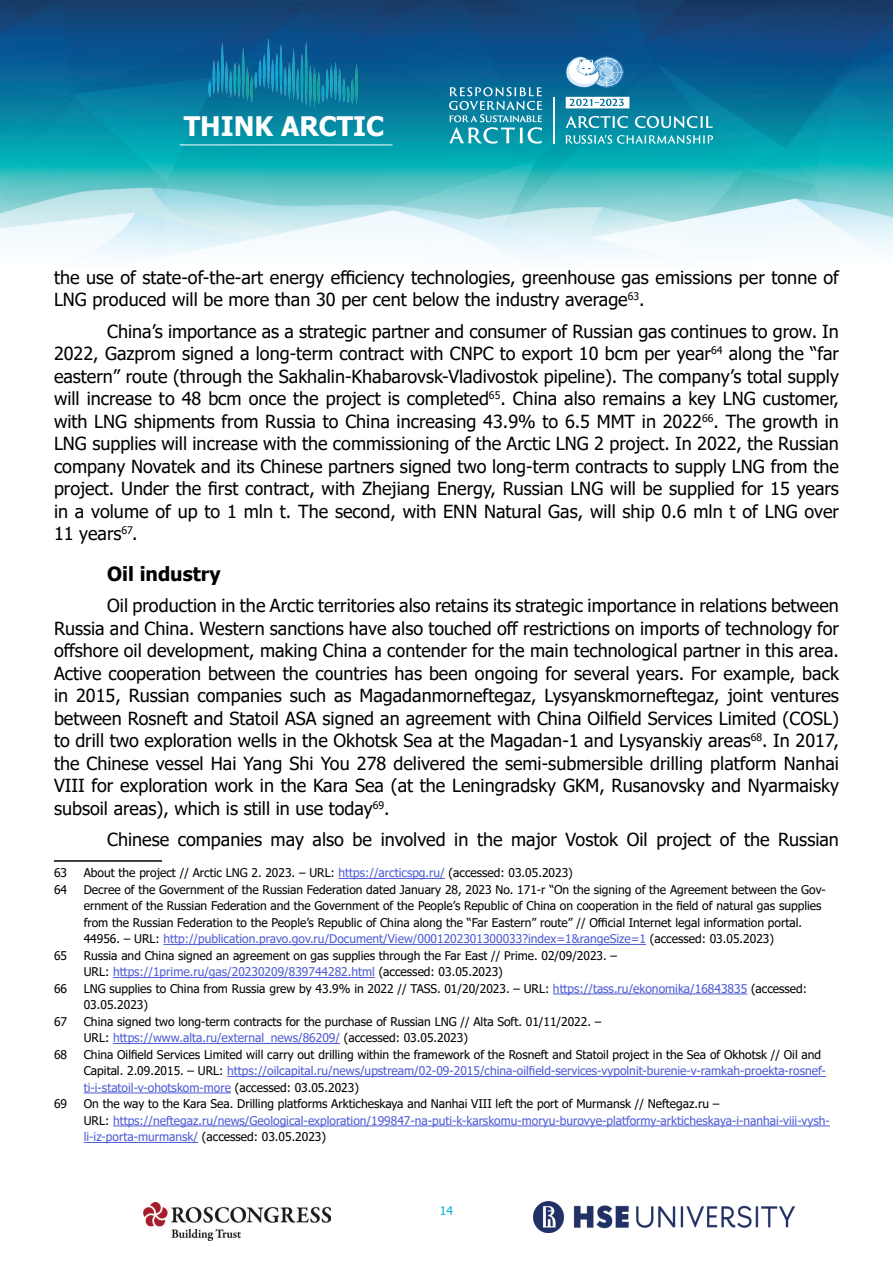
<style>
.page{position:relative;width:893px;height:1263px;background:#fff}
.page>*{position:absolute;margin:0;border:0;box-sizing:border-box;transform-origin:0 0}
.t1{font:700 26.85px "Tahoma";color:#fff}
.заголовок_нумер{font:700 19.5px "Tahoma";color:#000}
.Основной_текст{font:18px/22.5px "Tahoma";color:#000;text-align:justify}
.сноски{font:12px/16.5px "Tahoma";color:#000}
.сноски-2{font:12px/16.5px "Tahoma";color:#4f5cd6}
.t2{font:12px "Tahoma";color:#00b5da}
.s1{color:#4f5cd6}
.s2{color:#000}
</style>
<div class="page">
<img style="left:534px;top:1201px;width:261px;height:31px">
<img style="left:143px;top:1202px;width:187px;height:38px">
<img style="left:0;top:0;width:893px;height:260px">
<img style="left:201px;top:34px;width:166px;height:79px">
<hr style="left:180px;top:145px;width:212px;height:1px;background:#fff">
<hr style="left:553px;top:97px;width:2px;height:47px;background:#fff">
<svg style="left:566px;top:116px;width:62px;height:12px"></svg>
<svg style="left:635px;top:116px;width:78px;height:12px"></svg>
<svg style="left:566px;top:135px;width:147px;height:9px"></svg>
<svg style="left:566px;top:97px;width:63px;height:11px"></svg>
<svg style="left:449px;top:87px;width:93px;height:57px;background:#3d9eb5"></svg>
<svg style="left:564px;top:56px;width:59px;height:32px"></svg>
<hr style="left:54px;top:860px;width:108px;height:2px;background:#000">
<hr style="left:339px;top:878px;width:106px;height:1px;background:#4f5cd6">
<hr style="left:163px;top:944px;width:483px;height:1px;background:#4f5cd6">
<hr style="left:113px;top:977px;width:262px;height:1px;background:#4f5cd6">
<hr style="left:553px;top:993px;width:194px;height:1px;background:#4f5cd6">
<hr style="left:113px;top:1043px;width:227px;height:1px;background:#4f5cd6">
<hr style="left:227px;top:1076px;width:599px;height:1px;background:#4f5cd6">
<hr style="left:84px;top:1092px;width:147px;height:1px;background:#4f5cd6">
<hr style="left:113px;top:1125px;width:717px;height:1px;background:#4f5cd6">
<hr style="left:84px;top:1142px;width:114px;height:1px;background:#4f5cd6">
<h1 class="t1" style="left:184px;top:107px;width:202px">THINK ARCTIC</h1>
<p class="Основной_текст" style="left:54px;top:267px;width:786px">the use of state-of-the-art energy efficiency technologies, greenhouse gas emissions per tonne of<br>LNG produced will be more than 30 per cent below the industry average<sup>63</sup>.</p>
<p class="Основной_текст" style="left:54px;top:321px;width:786px;text-indent:53px">China’s importance as a strategic partner and consumer of Russian gas continues to grow. In 2022, Gazprom signed a long-term contract with CNPC to export 10 bcm per year<sup>64</sup> along the “far eastern” route (through the Sakhalin-Khabarovsk-Vladivostok pipeline). The company’s total supply will increase to 48 bcm once the project is completed<sup>65</sup>. China also remains a key LNG customer, with LNG shipments from Russia to China increasing 43.9% to 6.5 MMT in 2022<sup>66</sup>. The growth in LNG supplies will increase with the commissioning of the Arctic LNG 2 project. In 2022, the Russian company Novatek and its Chinese partners signed two long-term contracts to supply LNG from the project. Under the first contract, with Zhejiang Energy, Russian LNG will be supplied for 15 years in a volume of up to 1 mln t. The second, with ENN Natural Gas, will ship 0.6 mln t of LNG over 11 years<sup>67</sup>.</p>
<p class="заголовок_нумер" style="left:107px;top:560px;width:115px">Oil industry</p>
<p class="Основной_текст" style="left:54px;top:595px;width:786px;text-indent:53px">Oil production in the Arctic territories also retains its strategic importance in relations between Russia and China. Western sanctions have also touched off restrictions on imports of technology for offshore oil development, making China a contender for the main technological partner in this area.<br>Active cooperation between the countries has been ongoing for several years. For example, back in 2015, Russian companies such as Magadanmorneftegaz, Lysyanskmorneftegaz, joint ventures between Rosneft and Statoil ASA signed an agreement with China Oilfield Services Limited (COSL) to drill two exploration wells in the Okhotsk Sea at the Magadan-1 and Lysyanskiy areas<sup>68</sup>. In 2017, the Chinese vessel Hai Yang Shi You 278 delivered the semi-submersible drilling platform Nanhai VIII for exploration work in the Kara Sea (at the Leningradsky GKM, Rusanovsky and Nyarmaisky subsoil areas), which is still in use today<sup>69</sup>.</p>
<p class="Основной_текст" style="left:107px;top:829px;width:733px">Chinese companies may also be involved in the major Vostok Oil project of the Russian</p>
<p class="сноски" style="left:54px;top:865px;width:15px">63</p>
<p class="сноски" style="left:84px;top:865px;width:490px">About the project // Arctic LNG 2. 2023. – URL: <span class="s1">https://arcticspg.ru/</span> (accessed: 03.05.2023)</p>
<p class="сноски" style="left:54px;top:882px;width:15px">64</p>
<p class="сноски" style="left:84px;top:882px;width:743px">Decree of the Government of the Russian Federation dated January 28, 2023 No. 171-r “On the signing of the Agreement between the Gov&shy;ernment of the Russian Federation and the Government of the People’s Republic of China on cooperation in the field of natural gas supplies from the Russian Federation to the People’s Republic of China along the “Far Eastern” route” // Official Internet legal information portal.<br>44956. – URL: <span class="s1">http://publication.pravo.gov.ru/Document/View/0001202301300033?index=1&amp;rangeSize=1</span> (accessed: 03.05.2023)</p>
<p class="сноски" style="left:54px;top:948px;width:15px">65</p>
<p class="сноски" style="left:84px;top:948px;width:535px">Russia and China signed an agreement on gas supplies through the Far East // Prime. 02/09/2023. –<br>URL: <span class="s1">https://1prime.ru/gas/20230209/839744282.html</span> (accessed: 03.05.2023)</p>
<p class="сноски" style="left:54px;top:981px;width:15px">66</p>
<p class="сноски" style="left:84px;top:981px;width:725px">LNG supplies to China from Russia grew by 43.9% in 2022 // TASS. 01/20/2023. – URL: <span class="s1">https://tass.ru/ekonomika/16843835</span> (accessed:<br>03.05.2023)</p>
<p class="сноски" style="left:54px;top:1014px;width:15px">67</p>
<p class="сноски" style="left:84px;top:1014px;width:519px">China signed two long-term contracts for the purchase of Russian LNG // Alta Soft. 01/11/2022. –<br>URL: <span class="s1">https://www.alta.ru/external_news/86209/</span> (accessed: 03.05.2023)</p>
<p class="сноски" style="left:54px;top:1047px;width:15px">68</p>
<p class="сноски" style="left:84px;top:1047px;width:744px">China Oilfield Services Limited will carry out drilling within the framework of the Rosneft and Statoil project in the Sea of Okhotsk // Oil and<br>Capital. 2.09.2015. – URL: <span class="s1">https://oilcapital.ru/news/upstream/02-09-2015/china-oilfield-services-vypolnit-burenie-v-ramkah-proekta-rosnef&shy;ti-i-statoil-v-ohotskom-more</span> (accessed: 03.05.2023)</p>
<p class="сноски" style="left:54px;top:1096px;width:15px">69</p>
<p class="сноски-2" style="left:84px;top:1096px;width:748px"><span class="s2">On the way to the Kara Sea. Drilling platforms Arkticheskaya and Nanhai VIII left the port of Murmansk // Neftegaz.ru –<br>URL:</span> https://neftegaz.ru/news/Geological-exploration/199847-na-puti-k-karskomu-moryu-burovye-platformy-arkticheskaya-i-nanhai-viii-vysh&shy;li-iz-porta-murmansk/ <span class="s2">(accessed: 03.05.2023)</span></p>
<p class="t2" style="left:440px;top:1203px;width:15px">14</p>
</div>
